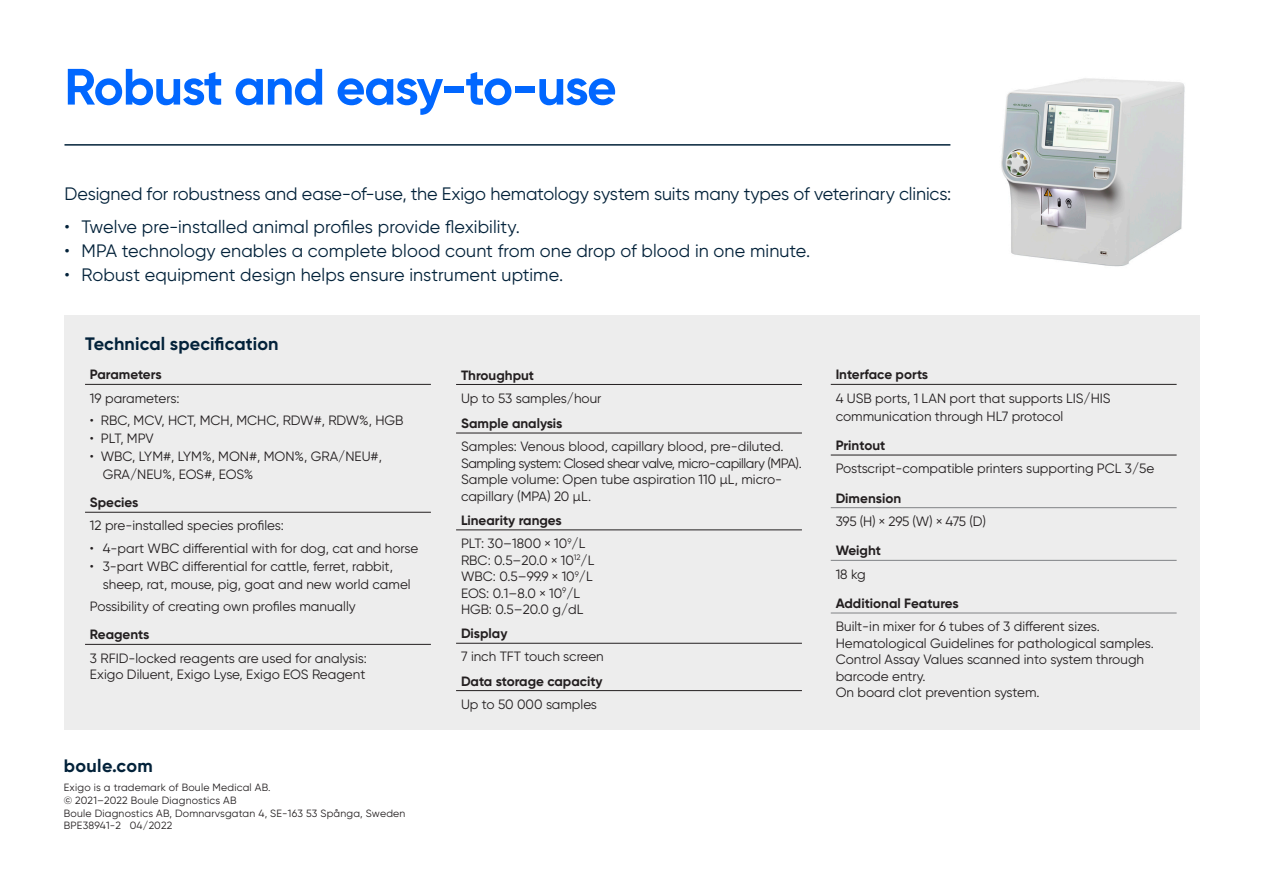
<style>
.page{position:relative;width:1263px;height:893px;background:#fff}
.page>*{position:absolute;margin:0;border:0;box-sizing:border-box;transform-origin:0 0}
.t1{font:700 51px "Gilroy";letter-spacing:-.025em;color:#0167ff}
.t2{font:18px "Gilroy";color:#03223a}
.Brödtext_9_13__Helve{font:700 18px "Gilroy";letter-spacing:.005em;color:#03223a}
.Brödtext_9_13__Helve-2{font:13.5px/16.5px "Gilroy";color:#231f20}
.Brödtext_9_13__Helve-3{font:700 13.5px "Gilroy";color:#231f20}
.Brödtext_9_13__Helve-4{font:13.5px "Gilroy";letter-spacing:-.035em;color:#231f20}
.Brödtext_9_13__Helve-5{font:13.5px "Gilroy";letter-spacing:-.03em;color:#231f20}
.Brödtext_9_13__Helve-6{font:10.5px "Gilroy";letter-spacing:.02em;color:#231f20}
</style>
<div class="page">
<hr style="left:64px;top:144px;width:886px;height:2px;background:#03223a">
<div style="left:64px;top:315px;width:1135px;height:414px;background:#ededed"></div>
<hr style="left:85px;top:644px;width:346px;height:1px;background:#231f20">
<hr style="left:85px;top:512px;width:346px;height:1px;background:#231f20">
<hr style="left:85px;top:384px;width:346px;height:1px;background:#231f20">
<hr style="left:456px;top:433px;width:346px;height:1px;background:#231f20">
<hr style="left:456px;top:530px;width:346px;height:1px;background:#231f20">
<hr style="left:456px;top:643px;width:346px;height:1px;background:#231f20">
<hr style="left:456px;top:690px;width:346px;height:1px;background:#231f20">
<hr style="left:456px;top:384px;width:346px;height:1px;background:#231f20">
<hr style="left:831px;top:507px;width:345px;height:1px;background:#808285">
<hr style="left:831px;top:455px;width:345px;height:1px;background:#231f20">
<hr style="left:831px;top:384px;width:345px;height:1px;background:#231f20">
<hr style="left:831px;top:560px;width:345px;height:1px;background:#808285">
<hr style="left:831px;top:613px;width:345px;height:1px;background:#808285">
<img style="left:1001px;top:78px;width:184px;height:189px">
<p class="t1" style="left:64px;top:55px;width:554px">Robust and easy-to-use</p>
<p class="t2" style="left:64px;top:183px;width:888px">Designed for robustness and ease-of-use, the Exigo hematology system suits many types of veterinary clinics:</p>
<p class="t2" style="left:64px;top:215px;width:457px">• Twelve pre-installed animal profiles provide flexibility.</p>
<p class="t2" style="left:64px;top:239px;width:747px">• MPA technology enables a complete blood count from one drop of blood in one minute.</p>
<p class="t2" style="left:64px;top:263px;width:500px">• Robust equipment design helps ensure instrument uptime.</p>
<p class="Brödtext_9_13__Helve" style="left:85px;top:333px;width:195px">Technical specification</p>
<p class="Brödtext_9_13__Helve-3" style="left:90px;top:366px;width:73px">Parameters</p>
<p class="Brödtext_9_13__Helve-2" style="left:90px;top:389px;width:91px">19 parameters:</p>
<p class="Brödtext_9_13__Helve-2" style="left:90px;top:412px;width:315px">• RBC, MCV, HCT, MCH, MCHC, RDW#, RDW%, HGB</p>
<p class="Brödtext_9_13__Helve-2" style="left:90px;top:430px;width:65px">• PLT, MPV</p>
<p class="Brödtext_9_13__Helve-2" style="left:103px;top:447px;width:281px;line-height:18px;text-indent:-13px">• WBC, LYM#, LYM%, MON#, MON%, GRA/NEU#,<br>GRA/NEU%, EOS#, EOS%</p>
<p class="Brödtext_9_13__Helve-3" style="left:90px;top:494px;width:50px">Species</p>
<p class="Brödtext_9_13__Helve-2" style="left:90px;top:517px;width:195px">12 pre-installed species profiles:</p>
<p class="Brödtext_9_13__Helve-2" style="left:90px;top:540px;width:330px">• 4-part WBC differential with for dog, cat and horse</p>
<p class="Brödtext_9_13__Helve-2" style="left:103px;top:557px;width:309px;line-height:18px;text-indent:-13px">• 3-part WBC differential for cattle, ferret, rabbit, sheep, rat, mouse, pig, goat and new world camel</p>
<p class="Brödtext_9_13__Helve-2" style="left:90px;top:598px;width:267px">Possibility of creating own profiles manually</p>
<p class="Brödtext_9_13__Helve-3" style="left:90px;top:626px;width:61px">Reagents</p>
<p class="Brödtext_9_13__Helve-2" style="left:90px;top:649px;width:278px">3 RFID-locked reagents are used for analysis:</p>
<p class="Brödtext_9_13__Helve-2" style="left:90px;top:666px;width:277px">Exigo Diluent, Exigo Lyse, Exigo EOS Reagent</p>
<p class="Brödtext_9_13__Helve" style="left:64px;top:755px;width:90px">boule.com</p>
<p class="Brödtext_9_13__Helve-6" style="left:64px;top:781px;width:208px">Exigo is a trademark of Boule Medical AB.</p>
<p class="Brödtext_9_13__Helve-6" style="left:64px;top:794px;width:174px">© 2021–2022 Boule Diagnostics AB</p>
<p class="Brödtext_9_13__Helve-6" style="left:64px;top:806px;width:343px">Boule Diagnostics AB, Domnarvsgatan 4, SE-163 53 Spånga, Sweden</p>
<p class="Brödtext_9_13__Helve-6" style="left:64px;top:819px;width:110px">BPE38941-2 04/2022</p>
<p class="Brödtext_9_13__Helve-3" style="left:461px;top:366px;width:75px">Throughput</p>
<p class="Brödtext_9_13__Helve-2" style="left:461px;top:390px;width:142px">Up to 53 samples/hour</p>
<p class="Brödtext_9_13__Helve-3" style="left:461px;top:415px;width:103px">Sample analysis</p>
<p class="Brödtext_9_13__Helve-2" style="left:461px;top:438px;width:324px">Samples: Venous blood, capillary blood, pre-diluted.</p>
<p class="Brödtext_9_13__Helve-4" style="left:461px;top:455px;width:342px">Sampling system: Closed shear valve, micro-capillary (MPA).</p>
<p class="Brödtext_9_13__Helve-2" style="left:461px;top:471px;width:323px">Sample volume: Open tube aspiration 110 µL, micro&shy;capillary (MPA) 20 µL.</p>
<p class="Brödtext_9_13__Helve-3" style="left:461px;top:512px;width:102px">Linearity ranges</p>
<p class="Brödtext_9_13__Helve-2" style="left:461px;top:535px;width:135px">PLT: 30–1800 × 10<sup>9</sup>/L<br>RBC: 0.5–20.0 × 10<sup>12</sup>/L<br>WBC: 0.5–99.9 × 10<sup>9</sup>/L<br>EOS: 0.1–8.0 × 10<sup>9</sup>/L<br>HGB: 0.5–20.0 g/dL</p>
<p class="Brödtext_9_13__Helve-3" style="left:461px;top:625px;width:48px">Display</p>
<p class="Brödtext_9_13__Helve-2" style="left:461px;top:648px;width:144px">7 inch TFT touch screen</p>
<p class="Brödtext_9_13__Helve-3" style="left:461px;top:672px;width:143px">Data storage capacity</p>
<p class="Brödtext_9_13__Helve-2" style="left:461px;top:696px;width:138px">Up to 50 000 samples</p>
<p class="Brödtext_9_13__Helve-3" style="left:836px;top:366px;width:94px">Interface ports</p>
<p class="Brödtext_9_13__Helve-2" style="left:836px;top:389px;width:277px;line-height:18px">4 USB ports, 1 LAN port that supports LIS/HIS communication through HL7 protocol</p>
<p class="Brödtext_9_13__Helve-3" style="left:836px;top:437px;width:51px">Printout</p>
<p class="Brödtext_9_13__Helve-2" style="left:836px;top:460px;width:320px">Postscript-compatible printers supporting PCL 3/5e</p>
<p class="Brödtext_9_13__Helve-3" style="left:836px;top:490px;width:67px">Dimension</p>
<p class="Brödtext_9_13__Helve-5" style="left:836px;top:513px;width:152px">395 (H) × 295 (W) × 475 (D)</p>
<p class="Brödtext_9_13__Helve-3" style="left:836px;top:542px;width:47px">Weight</p>
<p class="Brödtext_9_13__Helve-2" style="left:836px;top:565px;width:31px">18 kg</p>
<p class="Brödtext_9_13__Helve-3" style="left:836px;top:595px;width:125px">Additional Features</p>
<p class="Brödtext_9_13__Helve-2" style="left:836px;top:618px;width:266px">Built-in mixer for 6 tubes of 3 different sizes.</p>
<p class="Brödtext_9_13__Helve-2" style="left:836px;top:635px;width:320px">Hematological Guidelines for pathological samples.</p>
<p class="Brödtext_9_13__Helve-2" style="left:836px;top:651px;width:310px">Control Assay Values scanned into system through barcode entry.</p>
<p class="Brödtext_9_13__Helve-2" style="left:836px;top:684px;width:205px">On board clot prevention system.</p>
</div>
